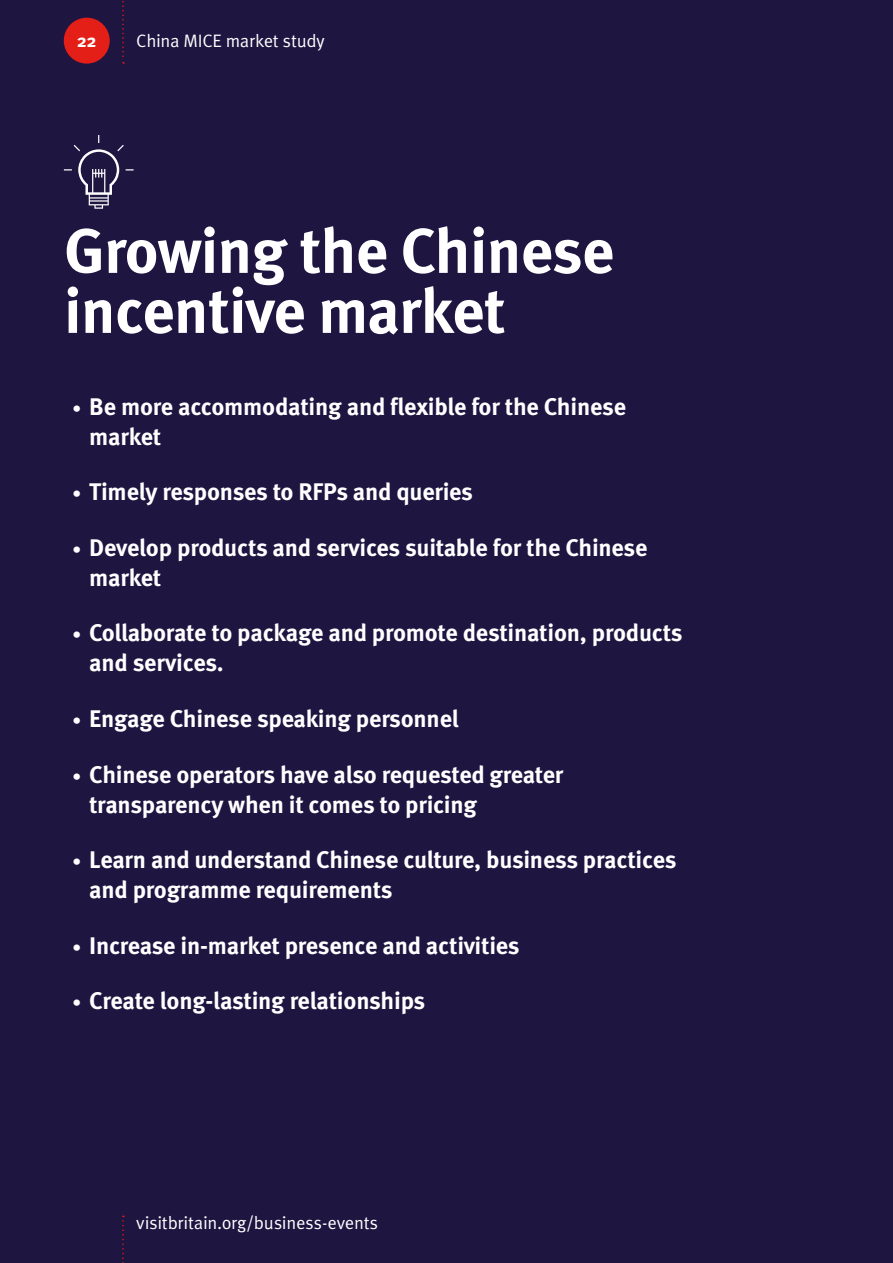
<style>
.page{position:relative;width:893px;height:1263px;background:#1e1541}
.page>*{position:absolute;margin:0;border:0;box-sizing:border-box;transform-origin:0 0}
.t1{font:700 63px/60px "Meta Pro";letter-spacing:-.015em;color:#fff}
.Bullet{font:700 24px/30px "Meta Pro";letter-spacing:-.01em;color:#fff}
.t2{font:18px "Meta Pro Norm";letter-spacing:-.015em;color:#fff}
.t3{font:700 18px "Meta Pro";color:#fff}
.s1{font-family:"Meta Pro Norm";font-weight:400;font-size:18px}
</style>
<div class="page">
<svg style="left:64px;top:135px;width:70px;height:74px"></svg>
<div style="left:64px;top:18px;width:46px;height:46px;background:#e41f18;border-radius:50%"></div>
<svg style="left:122px;top:0;width:2px;height:64px"></svg>
<svg style="left:122px;top:1215px;width:2px;height:48px"></svg>
<p class="t3" style="left:77px;top:27px;width:22px">22</p>
<p class="t2" style="left:136px;top:28px;width:190px">China MICE market study</p>
<h1 class="t1" style="left:64px;top:217px;width:552px">Growing the Chinese incentive market</h1>
<p class="Bullet" style="left:89px;top:390px;width:538px;text-indent:-17px"><span class="s1">•</span> Be more accommodating and flexible for the Chinese market</p>
<p class="Bullet" style="left:72px;top:476px;width:402px"><span class="s1">•</span> Timely responses to RFPs and queries</p>
<p class="Bullet" style="left:89px;top:531px;width:560px;text-indent:-17px"><span class="s1">•</span> Develop products and services suitable for the Chinese market</p>
<p class="Bullet" style="left:89px;top:617px;width:595px;text-indent:-17px"><span class="s1">•</span> Collaborate to package and promote destination, products and services.</p>
<p class="Bullet" style="left:72px;top:702px;width:388px"><span class="s1">•</span> Engage Chinese speaking personnel</p>
<p class="Bullet" style="left:89px;top:758px;width:476px;text-indent:-17px"><span class="s1">•</span> Chinese operators have also requested greater transparency when it comes to pricing</p>
<p class="Bullet" style="left:89px;top:843px;width:589px;text-indent:-17px"><span class="s1">•</span> Learn and understand Chinese culture, business practices and programme requirements</p>
<p class="Bullet" style="left:72px;top:929px;width:449px"><span class="s1">•</span> Increase in-market presence and activities</p>
<p class="Bullet" style="left:72px;top:984px;width:355px"><span class="s1">•</span> Create long-lasting relationships</p>
<p class="t2" style="left:136px;top:1209px;width:243px">visitbritain.org/business-events</p>
</div>
